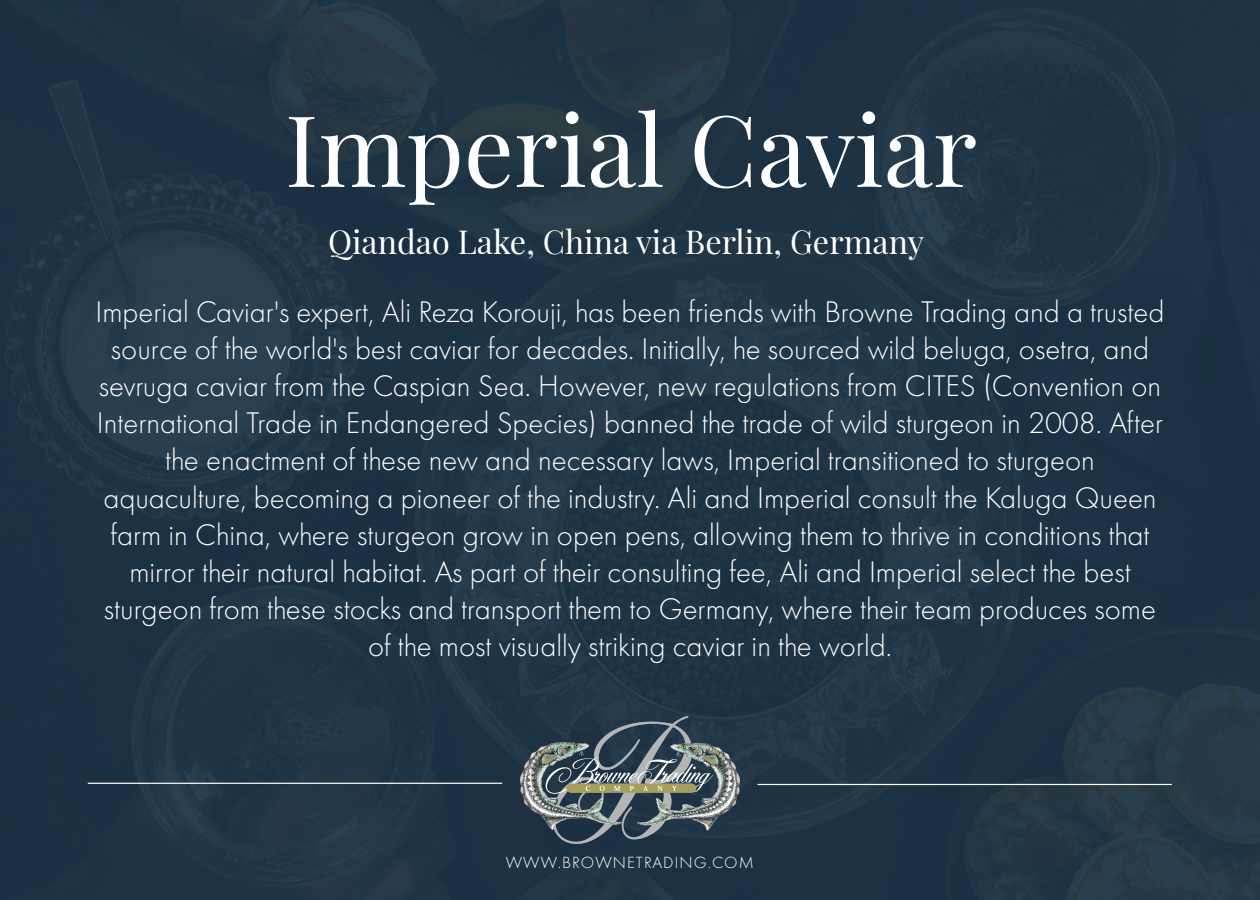
<style>
.page{position:relative;width:1260px;height:900px;background:#1c3447}
.page>*{position:absolute;margin:0;border:0;box-sizing:border-box;transform-origin:0 0}
.t1{font:99px "Playfair Display";color:#fff}
.t2{font:32.5px "Playfair Display";color:#fff}
.t3{font:300 31px/37.2px "Futura PT";color:#fff;text-align:center}
.t4{font:300 16.75px "Futura PT";letter-spacing:.06em;color:#fff}
</style>
<div class="page">
<hr style="left:88px;top:783px;width:414px;height:1px;background:#fff">
<hr style="left:758px;top:784px;width:414px;height:1px;background:#fff">
<img style="left:521px;top:717px;width:218px;height:127px">
<h1 class="t1" style="left:285px;top:73px;width:694px">Imperial Caviar</h1>
<p class="t2" style="left:328px;top:217px;width:597px">Qiandao Lake, China via Berlin, Germany</p>
<p class="t3" style="left:95px;top:293px;width:1071px">Imperial Caviar's expert, Ali Reza Korouji, has been friends with Browne Trading and a trusted source of the world's best caviar for decades. Initially, he sourced wild beluga, osetra, and sevruga caviar from the Caspian Sea. However, new regulations from CITES (Convention on International Trade in Endangered Species) banned the trade of wild sturgeon in 2008. After the enactment of these new and necessary laws, Imperial transitioned to sturgeon aquaculture, becoming a pioneer of the industry. Ali and Imperial consult the Kaluga Queen farm in China, where sturgeon grow in open pens, allowing them to thrive in conditions that mirror their natural habitat. As part of their consulting fee, Ali and Imperial select the best sturgeon from these stocks and transport them to Germany, where their team produces some of the most visually striking caviar in the world.</p>
<p class="t4" style="left:506px;top:853px;width:250px">WWW.BROWNETRADING.COM</p>
</div>
